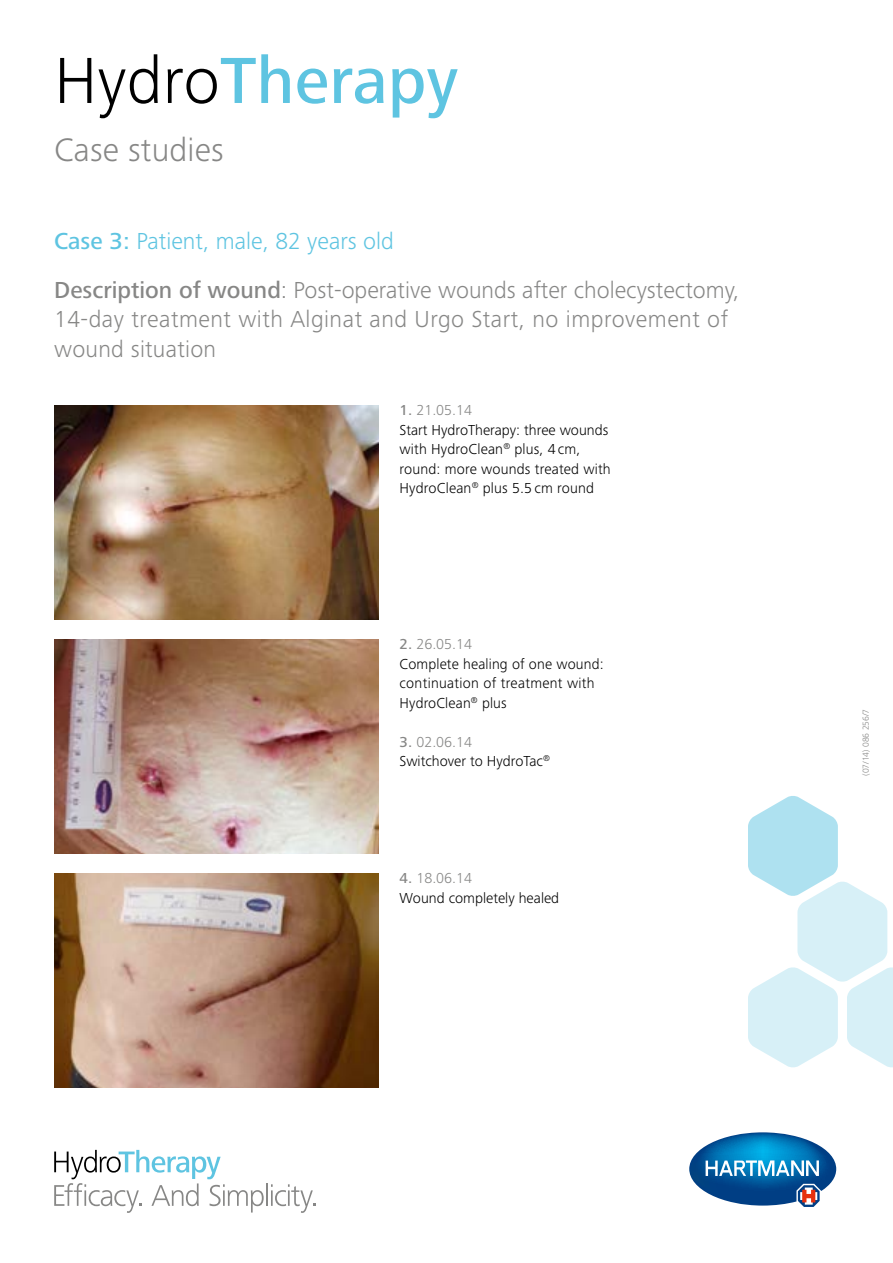
<style>
.page{position:relative;width:893px;height:1263px;background:#fff}
.page>*{position:absolute;margin:0;border:0;box-sizing:border-box;transform-origin:0 0}
.t1{font:500 67.5px "Frutiger Next LTW1 G";letter-spacing:.005em;color:#5ec4e1}
.t2{font:300 33.75px "Frutiger Next LTW1 G";letter-spacing:.005em;color:#878786}
.t3{font:300 24px/48.8px "Frutiger Next LTW1 G";letter-spacing:.01em;color:#878786}
.t4{font:300 15px/19.5px "Frutiger Next LTW1 G";letter-spacing:.01em;color:#000}
.t5{font:300 9px "Frutiger Next LTW1 G";color:#878786}
.s1{font-weight:300;color:#000}
.s2{font-weight:500;color:#5ec4e1}
.s3{color:#5ec4e1}
.s4{font-weight:500}
.s5{font-weight:500;color:#878786}
.s6{color:#878786}
</style>
<div class="page">
<svg style="left:748px;top:796px;width:145px;height:272px"></svg>
<img style="left:54px;top:405px;width:324px;height:215px">
<img style="left:54px;top:639px;width:324px;height:215px">
<img style="left:54px;top:873px;width:324px;height:215px">
<svg style="left:54px;top:1150px;width:210px;height:63px"></svg>
<hr style="left:266px;top:1183px;width:2px;height:23px;background:#878786">
<svg style="left:271px;top:1184px;width:44px;height:29px"></svg>
<svg style="left:689px;top:1132px;width:147px;height:75px"></svg>
<h1 class="t1" style="left:54px;top:42px;width:405px"><span class="s1">Hydro</span>Therapy</h1>
<h2 class="t2" style="left:54px;top:131px;width:171px">Case studies</h2>
<h3 class="t3" style="left:54px;top:217px;width:687px"><span class="s2">Case 3:</span> <span class="s3">Patient, male, 82 years old<br></span><span class="s4">Description of wound</span>: Post-operative wounds after cholecystectomy,</h3>
<h3 class="t3" style="left:54px;top:305px;width:675px;line-height:29.2px">14-day treatment with Alginat and Urgo Start, no improvement of wound situation</h3>
<p class="t4" style="left:400px;top:400px;width:213px"><span class="s5">1.</span> <span class="s6">21.05.14<br></span>Start HydroTherapy: three wounds with HydroClean<sup>®</sup> plus, 4 cm, round: more wounds treated with<br>HydroClean<sup>®</sup> plus 5.5 cm round</p>
<p class="t4" style="left:400px;top:634px;width:206px"><span class="s5">2.</span> <span class="s6">26.05.14<br></span>Complete healing of one wound: continuation of treatment with<br>HydroClean<sup>®</sup> plus</p>
<p class="t4" style="left:400px;top:732px;width:152px"><span class="s5">3.</span> <span class="s6">02.06.14<br></span>Switchover to HydroTac<sup>®</sup></p>
<p class="t4" style="left:400px;top:868px;width:161px"><span class="s5">4.</span> <span class="s6">18.06.14<br></span>Wound completely healed</p>
<p class="t5" style="left:861px;top:776px;width:69px;rotate:-90deg">(07/14) 086 256/7</p>
</div>
